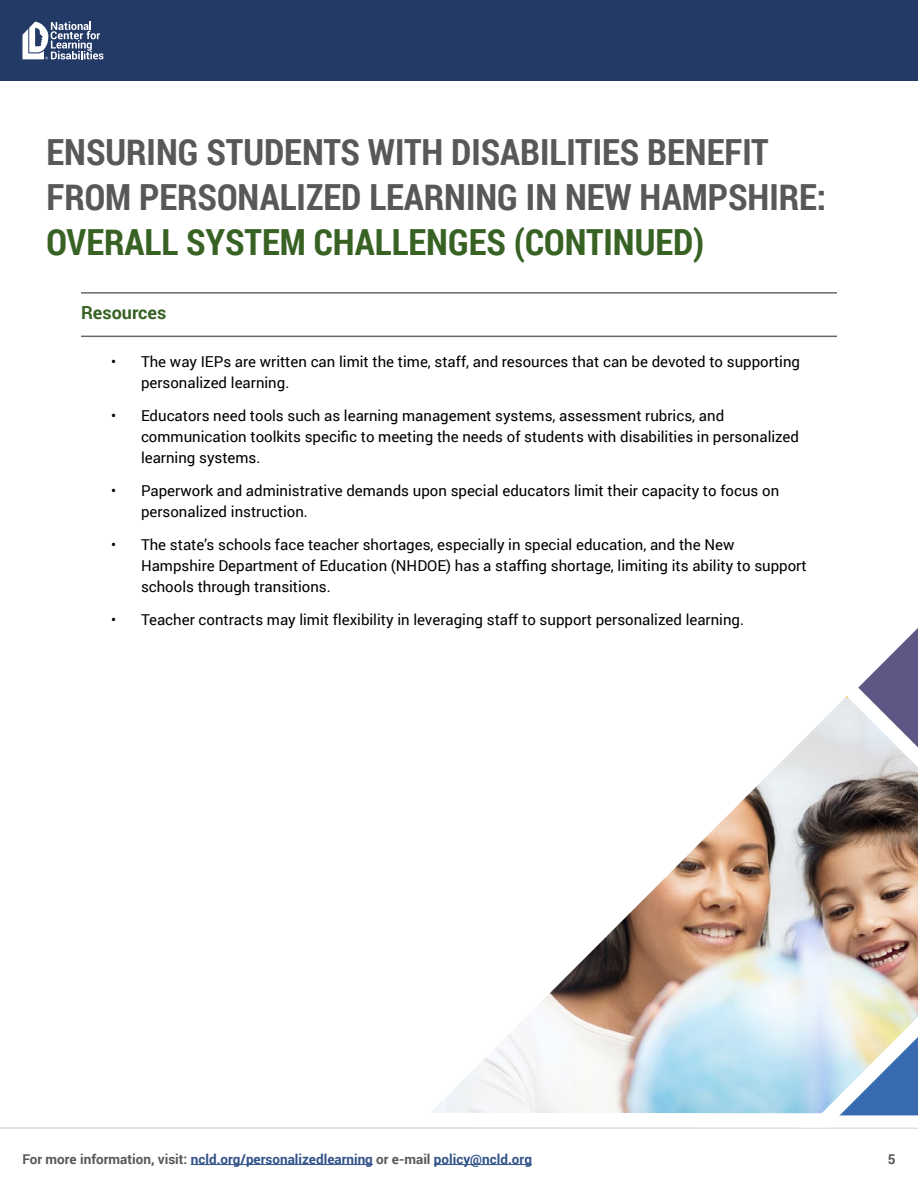
<style>
.page{position:relative;width:918px;height:1188px;background:#fff}
.page>*{position:absolute;margin:0;border:0;box-sizing:border-box;transform-origin:0 0}
.t1{font:700 36px/45px "Roboto Condensed";color:#58585a}
.t2{font:700 36px "Roboto Condensed";color:#386224}
.t3{font:700 18px "Roboto";color:#386224}
.t4{font:15px/21px "Roboto";color:#000}
.t5{font:700 13.5px "Roboto";color:#315388}
.t6{font:700 13.5px "Roboto";color:#58585a}
.s1{color:#58585a}
</style>
<div class="page">
<div style="left:0;top:0;width:918px;height:81px;background:#233a67"></div>
<svg style="left:22px;top:22px;width:81px;height:37px"></svg>
<hr style="left:191px;top:1164px;width:182px;height:1px;background:#315388">
<hr style="left:434px;top:1164px;width:98px;height:1px;background:#315388">
<hr style="left:0;top:1127px;width:918px;height:2px;background:#d3d8e1">
<svg style="left:880px;top:628px;width:38px;height:38px"></svg>
<hr style="left:81px;top:292px;width:756px;height:2px;background:#696969">
<hr style="left:81px;top:336px;width:756px;height:1px;background:#696969">
<svg style="left:431px;top:666px;width:487px;height:462px"></svg>
<h1 class="t1" style="left:46px;top:129px;width:781px">ENSURING STUDENTS WITH DISABILITIES BENEFIT<br>FROM PERSONALIZED LEARNING IN NEW HAMPSHIRE:</h1>
<h1 class="t2" style="left:46px;top:217px;width:659px">OVERALL SYSTEM CHALLENGES (CONTINUED)</h1>
<p class="t3" style="left:81px;top:300px;width:87px">Resources</p>
<p class="t4" style="left:141px;top:351px;width:661px;text-indent:-30px">• The way IEPs are written can limit the time, staff, and resources that can be devoted to supporting personalized learning.</p>
<p class="t4" style="left:141px;top:405px;width:660px;text-indent:-30px">• Educators need tools such as learning management systems, assessment rubrics, and communication toolkits specific to meeting the needs of students with disabilities in personalized learning systems.</p>
<p class="t4" style="left:141px;top:480px;width:640px;text-indent:-30px">• Paperwork and administrative demands upon special educators limit their capacity to focus on personalized instruction.</p>
<p class="t4" style="left:141px;top:534px;width:667px;text-indent:-30px">• The state’s schools face teacher shortages, especially in special education, and the New<br>Hampshire Department of Education (NHDOE) has a staffing shortage, limiting its ability to support schools through transitions.</p>
<p class="t4" style="left:111px;top:609px;width:635px">• Teacher contracts may limit flexibility in leveraging staff to support personalized learning.</p>
<p class="t5" style="left:22px;top:1149px;width:511px"><span class="s1">For more information, visit:</span> ncld.org/personalizedlearning <span class="s1">or e-mail</span> policy@ncld.org</p>
<p class="t6" style="left:888px;top:1149px;width:9px">5</p>
</div>
